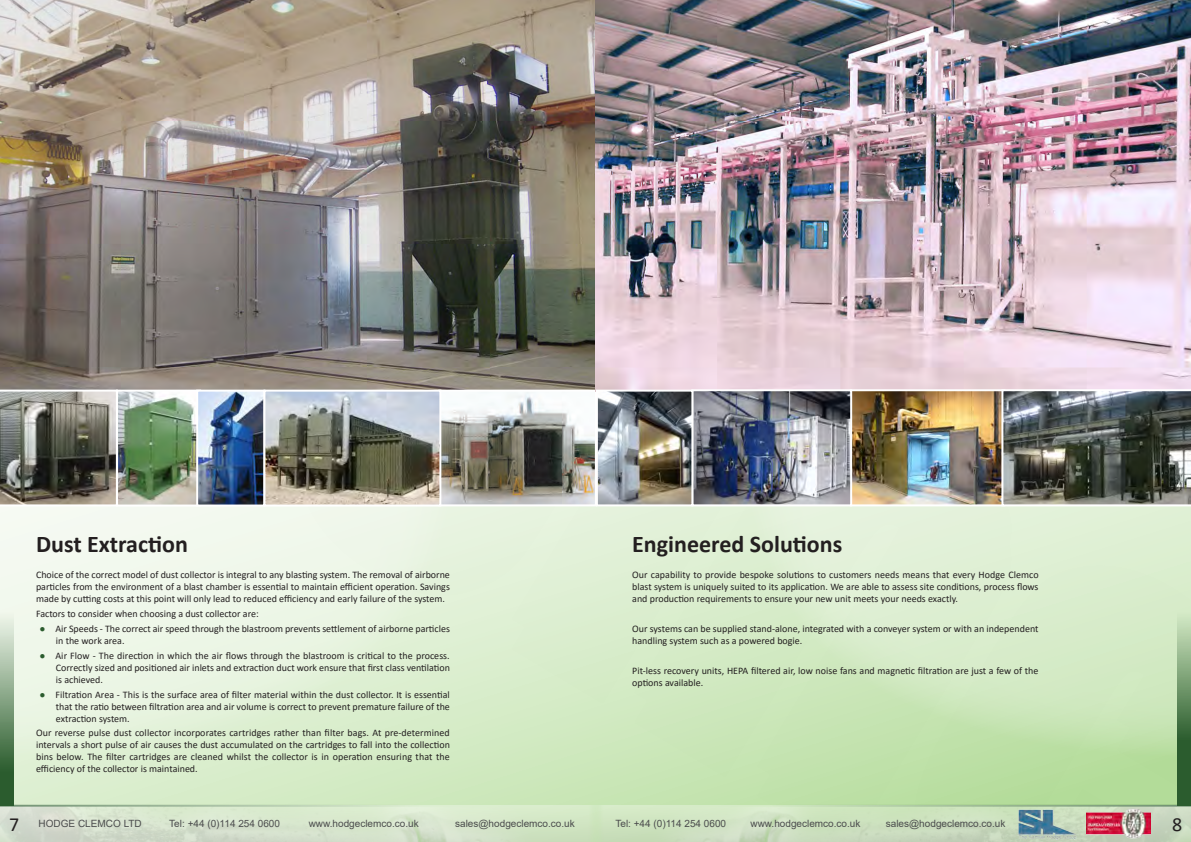
<style>
.page{position:relative;width:1191px;height:842px;background:#fff}
.page>*{position:absolute;margin:0;border:0;box-sizing:border-box;transform-origin:0 0}
.t1{font:700 24px "Calibri";color:#231f20}
.t2{font:20px "Calibri";color:#231f20}
.t3{font:10px/12px "Calibri";color:#231f20;text-align:justify}
.t4{font:10px "Arial";color:#4b4c4d}
.t5{font:10px "Calibri";color:#2b5c2e}
.s1{color:#2b5c2e}
</style>
<div class="page">
<hr style="left:0;top:805px;width:597px;height:2px;background:#2b5c2e">
<hr style="left:598px;top:805px;width:593px;height:2px;background:#2b5c2e">
<img style="left:0;top:0;width:1191px;height:390px">
<img style="left:119px;top:393px;width:77px;height:110px">
<svg style="left:0;top:391px;width:116px;height:114px;background:#707067"></svg>
<div style="left:116px;top:390px;width:85px;height:116px;border:2px solid #fff"></div>
<img style="left:199px;top:392px;width:802px;height:111px">
<div style="left:196px;top:390px;width:69px;height:116px;border:2px solid #fff"></div>
<div style="left:438px;top:390px;width:159px;height:116px;border:2px solid #fff"></div>
<div style="left:263px;top:390px;width:178px;height:116px;border:2px solid #fff"></div>
<div style="left:849px;top:389px;width:156px;height:117px;border:2px solid #fff"></div>
<div style="left:691px;top:389px;width:161px;height:117px;border:2px solid #fff"></div>
<img style="left:1001px;top:389px;width:190px;height:117px">
<div style="left:596px;top:390px;width:97px;height:116px;border:2px solid #fff"></div>
<div style="left:0;top:806px;width:605px;height:36px;background:linear-gradient(to bottom,#ddedd2,#cedac6)"></div>
<div style="left:586px;top:806px;width:605px;height:36px;background:linear-gradient(to bottom,#d3e8c4,#c6d6ba)"></div>
<img style="left:1086px;top:807px;width:64px;height:32px">
<img style="left:1018px;top:805px;width:64px;height:37px">
<svg style="left:1176px;top:612px;width:15px;height:194px;background:#699165"></svg>
<svg style="left:0;top:612px;width:14px;height:193px;background:#7d9d7c"></svg>
<h1 class="t1" style="left:36px;top:527px;width:153px">Dust Extraction</h1>
<p class="t3" style="left:36px;top:569px;width:415px">Choice of the correct model of dust collector is integral to any blasting system. The removal of airborne particles from the environment of a blast chamber is essential to maintain efficient operation. Savings made by cutting costs at this point will only lead to reduced efficiency and early failure of the system.</p>
<p class="t3" style="left:36px;top:607px;width:224px">Factors to consider when choosing a dust collector are:</p>
<p class="t5" style="left:45px;top:622px;width:11px">●</p>
<p class="t3" style="left:56px;top:622px;width:395px;text-indent:-16px"><span class="s1">●</span> Air Speeds - The correct air speed through the blastroom prevents settlement of airborne particles in the work area.</p>
<p class="t5" style="left:45px;top:648px;width:11px">●</p>
<p class="t3" style="left:56px;top:649px;width:395px;text-indent:-16px"><span class="s1">●</span> Air Flow - The direction in which the air flows through the blastroom is critical to the process.<br>Correctly sized and positioned air inlets and extraction duct work ensure that first class ventilation is achieved.</p>
<p class="t3" style="left:56px;top:688px;width:395px;text-indent:-16px"><span class="s1">●</span> Filtration Area - This is the surface area of filter material within the dust collector. It is essential that the ratio between filtration area and air volume is correct to prevent premature failure of the extraction system.</p>
<p class="t3" style="left:36px;top:727px;width:415px">Our reverse pulse dust collector incorporates cartridges rather than filter bags. At pre-determined intervals a short pulse of air causes the dust accumulated on the cartridges to fall into the collection bins below. The filter cartridges are cleaned whilst the collector is in operation ensuring that the efficiency of the collector is maintained.</p>
<h1 class="t1" style="left:632px;top:527px;width:212px">Engineered Solutions</h1>
<p class="t3" style="left:632px;top:569px;width:408px">Our capability to provide bespoke solutions to customers needs means that every Hodge Clemco blast system is uniquely suited to its application. We are able to assess site conditions, process flows and production requirements to ensure your new unit meets your needs exactly.</p>
<p class="t3" style="left:632px;top:622px;width:408px">Our systems can be supplied stand-alone, integrated with a conveyer system or with an independent handling system such as a powered bogie.</p>
<p class="t3" style="left:632px;top:664px;width:408px">Pit-less recovery units, HEPA filtered air, low noise fans and magnetic filtration are just a few of the options available.</p>
<h2 class="t2" style="left:9px;top:811px;width:12px">7</h2>
<h2 class="t2" style="left:1172px;top:811px;width:12px">8</h2>
<p class="t4" style="left:39px;top:817px;width:105px">HODGE CLEMCO LTD</p>
<p class="t4" style="left:169px;top:817px;width:112px">Tel: +44 (0)114 254 0600</p>
<p class="t4" style="left:309px;top:817px;width:112px">www.hodgeclemco.co.uk</p>
<p class="t4" style="left:455px;top:817px;width:121px">sales@hodgeclemco.co.uk</p>
<p class="t4" style="left:615px;top:817px;width:112px">Tel: +44 (0)114 254 0600</p>
<p class="t4" style="left:750px;top:817px;width:112px">www.hodgeclemco.co.uk</p>
<p class="t4" style="left:885px;top:817px;width:121px">sales@hodgeclemco.co.uk</p>
</div>
